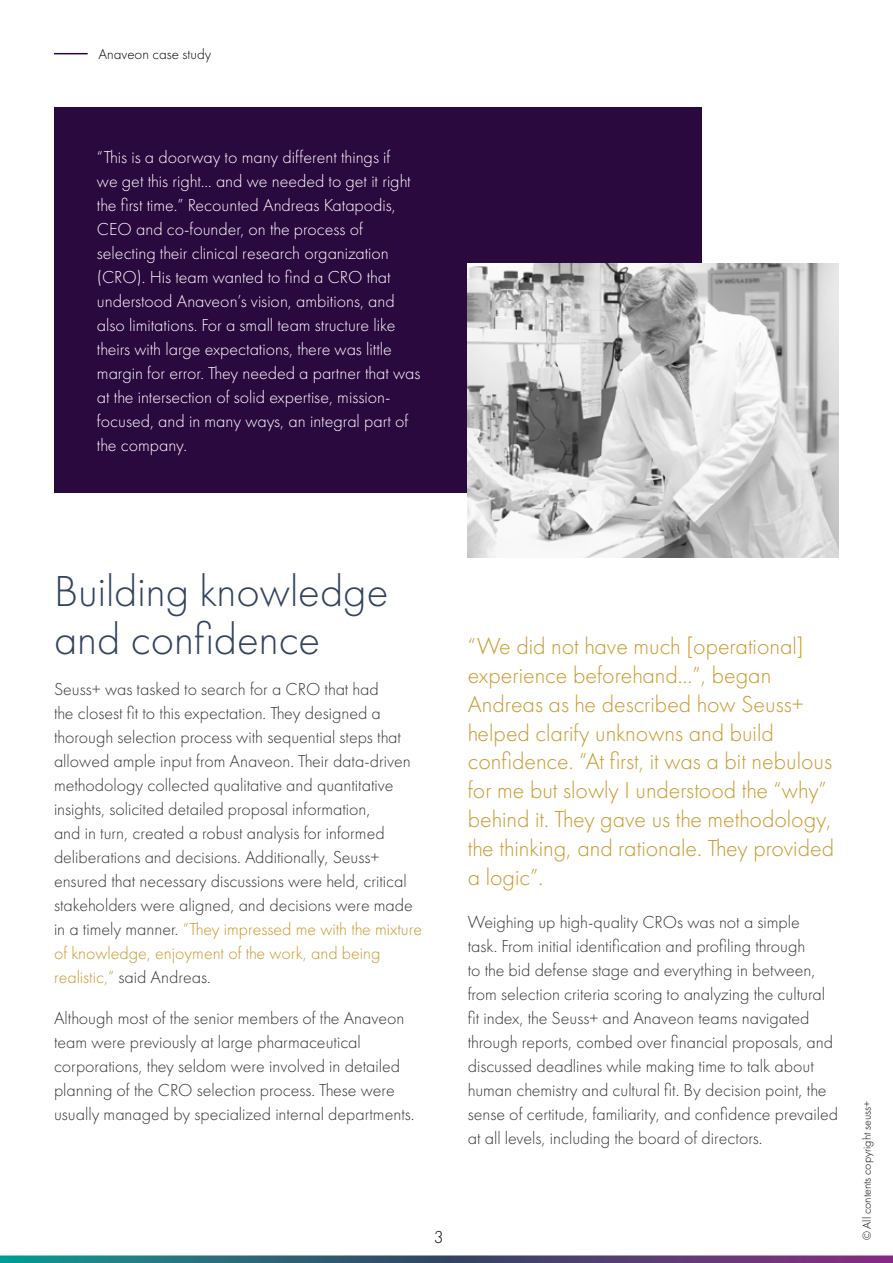
<style>
.page{position:relative;width:893px;height:1263px;background:#fff}
.page>*{position:absolute;margin:0;border:0;box-sizing:border-box;transform-origin:0 0}
.t1{font:300 45px/48px "Futura PT";color:#324360}
.t2{font:300 24px/28.8px "Futura PT";color:#c9982b}
.t3{font:300 18px/24px "Futura PT";color:#353535}
.t4{font:300 18px/24px "Futura PT";color:#fff}
.t5{font:300 18px "Futura PT";color:#000}
.t6{font:300 15px "Futura PT";color:#000}
.t7{font:300 12px "Futura PT";color:#000}
.s1{color:#c9982b}
</style>
<div class="page">
<hr style="left:54px;top:53px;width:34px;height:1px;background:#2a093e">
<svg style="left:0;top:1255px;width:893px;height:8px;background:#4d5f7e"></svg>
<div style="left:54px;top:107px;width:647px;height:386px;background:#2a093e"></div>
<img style="left:468px;top:264px;width:371px;height:293px">
<p class="t6" style="left:98px;top:48px;width:114px">Anaveon case study</p>
<p class="t4" style="left:97px;top:147px;width:325px">“This is a doorway to many different things if<br>we get this right… and we needed to get it right the first time.” Recounted Andreas Katapodis, CEO and co-founder, on the process of selecting their clinical research organization (CRO). His team wanted to find a CRO that understood Anaveon’s vision, ambitions, and also limitations. For a small team structure like theirs with large expectations, there was little margin for error. They needed a partner that was at the intersection of solid expertise, mission&shy;focused, and in many ways, an integral part of the company.</p>
<h1 class="t1" style="left:54px;top:571px;width:336px">Building knowledge and confidence</h1>
<p class="t3" style="left:54px;top:679px;width:370px">Seuss+ was tasked to search for a CRO that had<br>the closest fit to this expectation. They designed a thorough selection process with sequential steps that allowed ample input from Anaveon. Their data-driven methodology collected qualitative and quantitative insights, solicited detailed proposal information,<br>and in turn, created a robust analysis for informed deliberations and decisions. Additionally, Seuss+ ensured that necessary discussions were held, critical stakeholders were aligned, and decisions were made in a timely manner. <span class="s1">“They impressed me with the mixture of knowledge, enjoyment of the work, and being realistic,”</span> said Andreas.</p>
<p class="t3" style="left:54px;top:1008px;width:362px">Although most of the senior members of the Anaveon team were previously at large pharmaceutical corporations, they seldom were involved in detailed planning of the CRO selection process. These were usually managed by specialized internal departments.</p>
<p class="t5" style="left:434px;top:1229px;width:11px">3</p>
<p class="t2" style="left:468px;top:634px;width:368px">“We did not have much [operational] experience beforehand…”, began Andreas as he described how Seuss+ helped clarify unknowns and build confidence. “At first, it was a bit nebulous for me but slowly I understood the “why” behind it. They gave us the methodology, the thinking, and rationale. They provided a logic”.</p>
<p class="t3" style="left:468px;top:911px;width:372px">Weighing up high-quality CROs was not a simple<br>task. From initial identification and profiling through<br>to the bid defense stage and everything in between, from selection criteria scoring to analyzing the cultural fit index, the Seuss+ and Anaveon teams navigated through reports, combed over financial proposals, and discussed deadlines while making time to talk about human chemistry and cultural fit. By decision point, the sense of certitude, familiarity, and confidence prevailed at all levels, including the board of directors.</p>
<p class="t7" style="left:862px;top:1240px;width:141px;rotate:-90deg">© All contents copyright seuss+</p>
</div>
